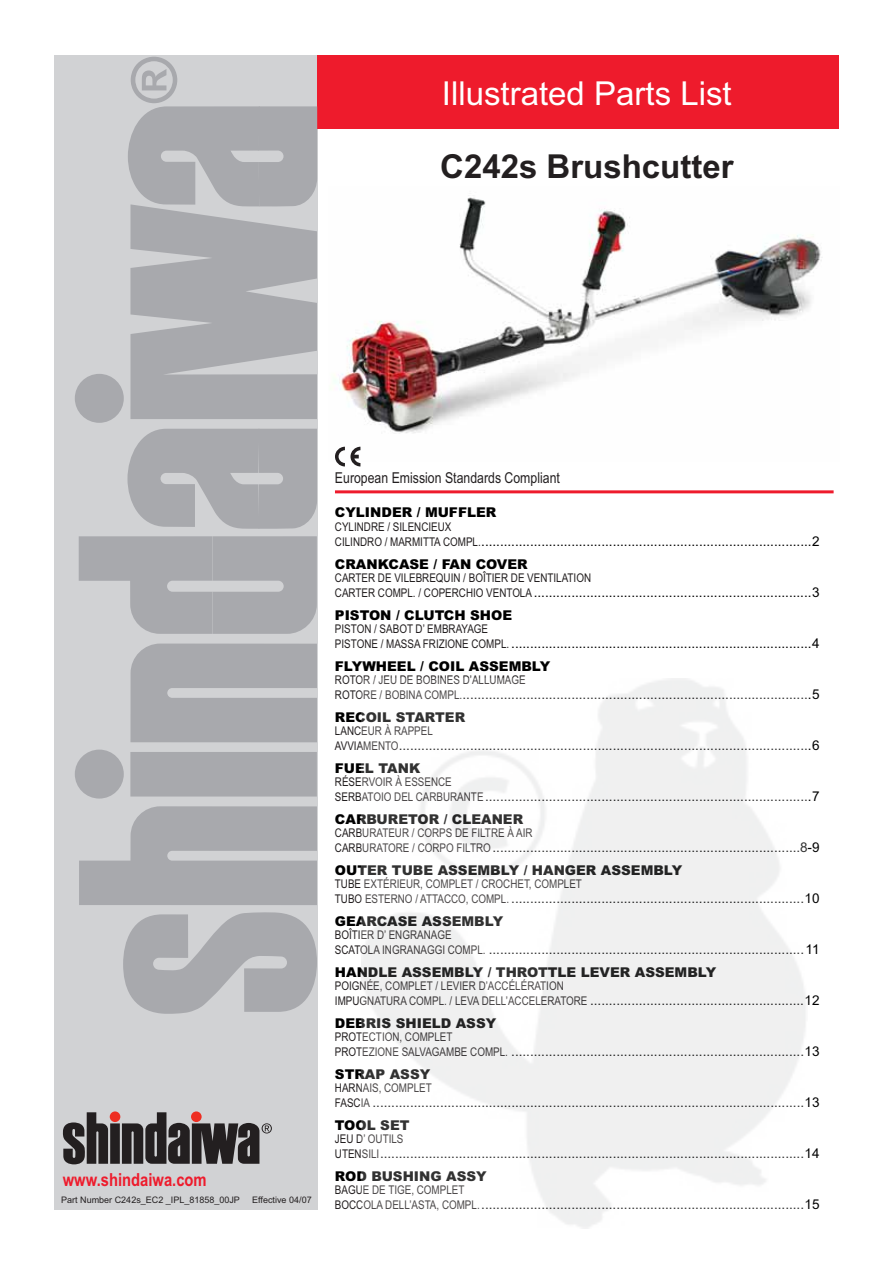
<style>
.page{position:relative;width:893px;height:1263px;background:#fff}
.page>*{position:absolute;margin:0;border:0;box-sizing:border-box;transform-origin:0 0}
.t1{font:33px "Arial";color:#fff}
.t2{font:700 33px "Arial";color:#231f20}
.t3{font:700 18px "Arial Narrow";color:#ee1b2c}
.t4{font:15px "Arial Narrow";color:#231f20}
.t5{font:13.5px/22.5px "Arial";color:#000}
.t6{font:900 13.5px "Arial";color:#000}
.t7{font:12px "Arial Narrow";color:#231f20}
.t8{font:9px "Arial";color:#231f20}
.s1{font-family:"Arial Narrow";font-size:12px;color:#231f20}
.s2{font-weight:900}
</style>
<div class="page">
<div style="left:54px;top:55px;width:263px;height:1155px;background:#d1d2d4"></div>
<div style="left:317px;top:55px;width:522px;height:73px;background:#ee1b2c"></div>
<div style="left:110px;top:1123px;width:10px;height:41px;background:#231f20"></div>
<div style="left:110px;top:1111px;width:10px;height:11px;background:#ee2e22;border-radius:50%"></div>
<svg style="left:63px;top:1112px;width:45px;height:52px"></svg>
<svg style="left:122px;top:1112px;width:150px;height:52px"></svg>
<div style="left:130px;top:752px;width:187px;height:45px;background:#a8a9ad"></div>
<div style="left:75px;top:750px;width:49px;height:49px;background:#a8a9ad;border-radius:50%"></div>
<svg style="left:79px;top:806px;width:238px;height:99px"></svg>
<svg style="left:130px;top:644px;width:187px;height:98px;background:#abacb0"></svg>
<svg style="left:79px;top:536px;width:238px;height:98px"></svg>
<svg style="left:127px;top:429px;width:190px;height:100px"></svg>
<div style="left:75px;top:374px;width:49px;height:49px;background:#a8a9ad;border-radius:50%"></div>
<svg style="left:123px;top:912px;width:194px;height:102px"></svg>
<svg style="left:128px;top:57px;width:189px;height:362px"></svg>
<img style="left:334px;top:197px;width:488px;height:254px">
<hr style="left:335px;top:490px;width:498px;height:3px;background:#ee1b2c">
<svg style="left:335px;top:447px;width:25px;height:20px"></svg>
<h1 class="t1" style="left:442px;top:74px;width:291px">Illustrated Parts List</h1>
<h1 class="t2" style="left:440px;top:147px;width:295px">C242s Brushcutter</h1>
<h2 class="t3" style="left:63px;top:1169px;width:145px">www.shindaiwa.com</h2>
<p class="t8" style="left:61px;top:1194px;width:180px">Part Number C242s_EC2 _IPL_81858_00JP</p>
<p class="t8" style="left:252px;top:1194px;width:61px">Effective 04/07</p>
<p class="t4" style="left:335px;top:472px;width:226px">European Emission Standards Compliant</p>
<p class="t6" style="left:335px;top:505px;width:163px">CYLINDER / MUFFLER</p>
<p class="t7" style="left:335px;top:522px;width:118px">CYLINDRE / SILENCIEUX</p>
<p class="t5" style="left:335px;top:530px;width:486px"><span class="s1">CILINDRO / MARMITTA COMPL.</span>........................................................................................2<br><span class="s2">CRANKCASE / FAN COVER</span></p>
<p class="t7" style="left:335px;top:573px;width:258px">CARTER DE VILEBREQUIN / BOÎTIER DE VENTILATION</p>
<p class="t5" style="left:335px;top:581px;width:486px"><span class="s1">CARTER COMPL. / COPERCHIO VENTOLA</span> ..........................................................................3<br><span class="s2">PISTON / CLUTCH SHOE</span></p>
<p class="t7" style="left:335px;top:624px;width:155px">PISTON / SABOT D’ EMBRAYAGE</p>
<p class="t5" style="left:335px;top:632px;width:486px"><span class="s1">PISTONE / MASSA FRIZIONE COMPL.</span> ................................................................................4<br><span class="s2">FLYWHEEL / COIL ASSEMBLY</span></p>
<p class="t7" style="left:335px;top:675px;width:192px">ROTOR / JEU DE BOBINES D’ALLUMAGE</p>
<p class="t5" style="left:335px;top:683px;width:486px"><span class="s1">ROTORE / BOBINA COMPL.</span>.............................................................................................5<br><span class="s2">RECOIL STARTER</span></p>
<p class="t7" style="left:335px;top:726px;width:99px">LANCEUR À RAPPEL</p>
<p class="t5" style="left:335px;top:734px;width:486px"><span class="s1">AVVIAMENTO</span>..............................................................................................................6<br><span class="s2">FUEL TANK</span></p>
<p class="t7" style="left:335px;top:777px;width:118px">RÉSERVOIR À ESSENCE</p>
<p class="t5" style="left:335px;top:785px;width:486px"><span class="s1">SERBATOIO DEL CARBURANTE</span>.......................................................................................7<br><span class="s2">CARBURETOR / CLEANER</span></p>
<p class="t7" style="left:335px;top:828px;width:199px">CARBURATEUR / CORPS DE FILTRE À AIR</p>
<p class="t5" style="left:335px;top:836px;width:486px"><span class="s1">CARBURATORE / CORPO FILTRO</span>..................................................................................8-9<br><span class="s2">OUTER TUBE ASSEMBLY / HANGER ASSEMBLY</span></p>
<p class="t7" style="left:335px;top:879px;width:248px">TUBE EXTÉRIEUR, COMPLET / CROCHET, COMPLET</p>
<p class="t5" style="left:335px;top:887px;width:486px"><span class="s1">TUBO ESTERNO / ATTACCO, COMPL.</span> ..............................................................................10<br><span class="s2">GEARCASE ASSEMBLY</span></p>
<p class="t7" style="left:335px;top:930px;width:118px">BOÎTIER D’ ENGRANAGE</p>
<p class="t5" style="left:335px;top:938px;width:486px"><span class="s1">SCATOLA INGRANAGGI COMPL.</span> ....................................................................................11<br><span class="s2">HANDLE ASSEMBLY / THROTTLE LEVER ASSEMBLY</span></p>
<p class="t7" style="left:335px;top:981px;width:230px">POIGNÉE, COMPLET / LEVIER D’ACCÉLÉRATION</p>
<p class="t5" style="left:335px;top:989px;width:486px"><span class="s1">IMPUGNATURA COMPL. / LEVA DELL’ACCELERATORE</span> .........................................................12<br><span class="s2">DEBRIS SHIELD ASSY</span></p>
<p class="t7" style="left:335px;top:1032px;width:119px">PROTECTION, COMPLET</p>
<p class="t5" style="left:335px;top:1040px;width:486px"><span class="s1">PROTEZIONE SALVAGAMBE COMPL.</span> ..............................................................................13<br><span class="s2">STRAP ASSY</span></p>
<p class="t7" style="left:335px;top:1083px;width:98px">HARNAIS, COMPLET</p>
<p class="t5" style="left:335px;top:1091px;width:486px"><span class="s1">FASCIA</span> ...................................................................................................................13<br><span class="s2">TOOL SET</span></p>
<p class="t7" style="left:335px;top:1134px;width:70px">JEU D’ OUTILS</p>
<p class="t5" style="left:335px;top:1142px;width:486px"><span class="s1">UTENSILI</span>.................................................................................................................14<br><span class="s2">ROD BUSHING ASSY</span></p>
<p class="t7" style="left:335px;top:1185px;width:131px">BAGUE DE TIGE, COMPLET</p>
<p class="t5" style="left:335px;top:1193px;width:486px"><span class="s1">BOCCOLA DELL’ASTA, COMPL.</span>......................................................................................15</p>
</div>
